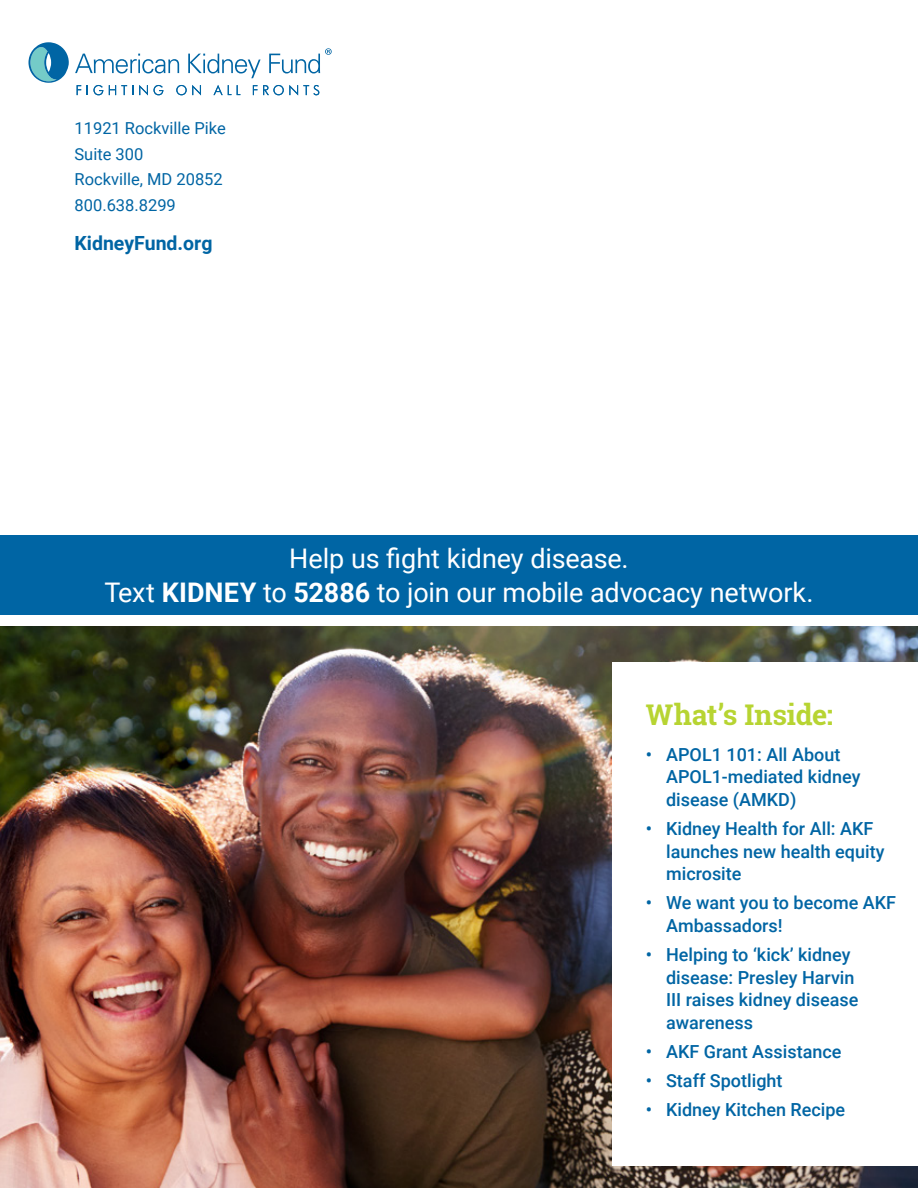
<style>
.page{position:relative;width:918px;height:1188px;background:#fff}
.page>*{position:absolute;margin:0;border:0;box-sizing:border-box;transform-origin:0 0}
.t1{font:700 28.5px "Roboto Slab";letter-spacing:-.005em;color:#b7d432}
.t2{font:27px/34.5px "Roboto";letter-spacing:-.005em;color:#fff;text-align:center}
.t3{font:700 19.5px "Roboto";color:#0065a4}
.t4{font:500 18px/22.5px "Roboto";color:#0065a4}
.t5{font:16.5px/25.5px "Roboto";color:#0065a4}
.s1{font-weight:700}
</style>
<div class="page">
<img style="left:0;top:626px;width:918px;height:562px">
<svg style="left:75px;top:54px;width:104px;height:19px"></svg>
<svg style="left:188px;top:54px;width:73px;height:24px"></svg>
<svg style="left:269px;top:48px;width:63px;height:25px"></svg>
<svg style="left:28px;top:42px;width:41px;height:41px"></svg>
<svg style="left:77px;top:85px;width:4px;height:10px"></svg>
<svg style="left:87px;top:85px;width:16px;height:10px"></svg>
<svg style="left:109px;top:85px;width:24px;height:10px"></svg>
<svg style="left:139px;top:85px;width:9px;height:10px"></svg>
<svg style="left:154px;top:85px;width:9px;height:10px"></svg>
<svg style="left:176px;top:85px;width:25px;height:10px"></svg>
<svg style="left:214px;top:85px;width:17px;height:10px"></svg>
<svg style="left:237px;top:85px;width:3px;height:10px"></svg>
<svg style="left:253px;top:85px;width:4px;height:10px"></svg>
<svg style="left:263px;top:85px;width:56px;height:10px"></svg>
<div style="left:612px;top:662px;width:306px;height:504px;background:#fff"></div>
<div style="left:0;top:536px;width:918px;height:79px;background:#0065a4"></div>
<p class="t5" style="left:75px;top:115px;width:153px">11921 Rockville Pike<br>Suite 300<br>Rockville, MD 20852<br>800.638.8299</p>
<p class="t3" style="left:75px;top:229px;width:140px">KidneyFund.org</p>
<h2 class="t2" style="left:104px;top:540px;width:711px">Help us fight kidney disease.<br>Text <span class="s1">KIDNEY</span> to <span class="s1">52886</span> to join our mobile advocacy network.</h2>
<h1 class="t1" style="left:646px;top:695px;width:189px">What’s Inside:</h1>
<p class="t4" style="left:666px;top:743px;width:196px;text-indent:-20px">• APOL1 101: All About<br>APOL1-mediated kidney disease (AMKD)</p>
<p class="t4" style="left:666px;top:817px;width:220px;text-indent:-20px">• Kidney Health for All: AKF launches new health equity microsite</p>
<p class="t4" style="left:666px;top:891px;width:231px;text-indent:-20px">• We want you to become AKF<br>Ambassadors!</p>
<p class="t4" style="left:666px;top:943px;width:194px;text-indent:-20px">• Helping to ‘kick’ kidney disease: Presley Harvin<br>III raises kidney disease awareness</p>
<p class="t4" style="left:646px;top:1040px;width:197px">• AKF Grant Assistance</p>
<p class="t4" style="left:646px;top:1069px;width:138px">• Staff Spotlight</p>
<p class="t4" style="left:646px;top:1098px;width:201px">• Kidney Kitchen Recipe</p>
</div>
